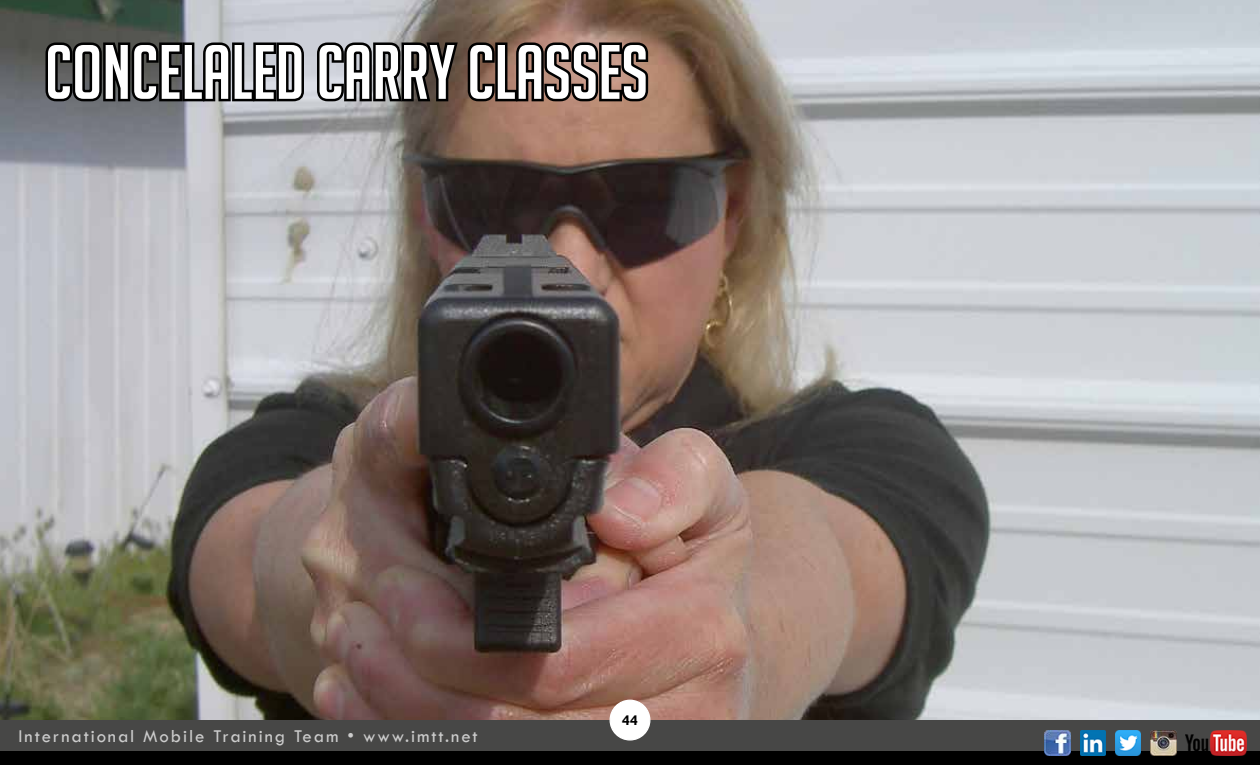
<style>
.page{position:relative;width:1260px;height:765px;background:#fff}
.page>*{position:absolute;margin:0;border:0;box-sizing:border-box;transform-origin:0 0}
.t1{font:75px "Big Noodle Titling";color:#fff}
.t2{font:18.75px "Tw Cen";letter-spacing:.1em;color:#ccc}
.t3{font:700 15px "Tw Cen";color:#000}
</style>
<div class="page">
<img style="left:0;top:0;width:1260px;height:720px">
<svg style="left:43px;top:31px;width:263px;height:74px;background:#454647"></svg>
<svg style="left:314px;top:40px;width:337px;height:64px;background:#463b36"></svg>
<div style="left:0;top:720px;width:1260px;height:45px;background:#474746"></div>
<div style="left:0;top:751px;width:1260px;height:14px;background:#000"></div>
<img style="left:1080px;top:730px;width:26px;height:26px">
<img style="left:1115px;top:730px;width:26px;height:26px">
<img style="left:1151px;top:730px;width:25px;height:26px">
<img style="left:1186px;top:730px;width:61px;height:26px">
<img style="left:1045px;top:730px;width:25px;height:26px">
<div style="left:610px;top:700px;width:40px;height:40px;background:#fff;border-radius:50%"></div>
<div style="left:610px;top:700px;width:40px;height:41px;border:1px solid #fff;border-radius:50%"></div>
<h1 class="t1" style="left:45px;top:32px;width:605px">CONCELALED CARRY CLASSES</h1>
<p class="t2" style="left:19px;top:725px;width:461px">International Mobile Training Team • www.imtt.net</p>
<p class="t3" style="left:622px;top:711px;width:17px">44</p>
</div>
